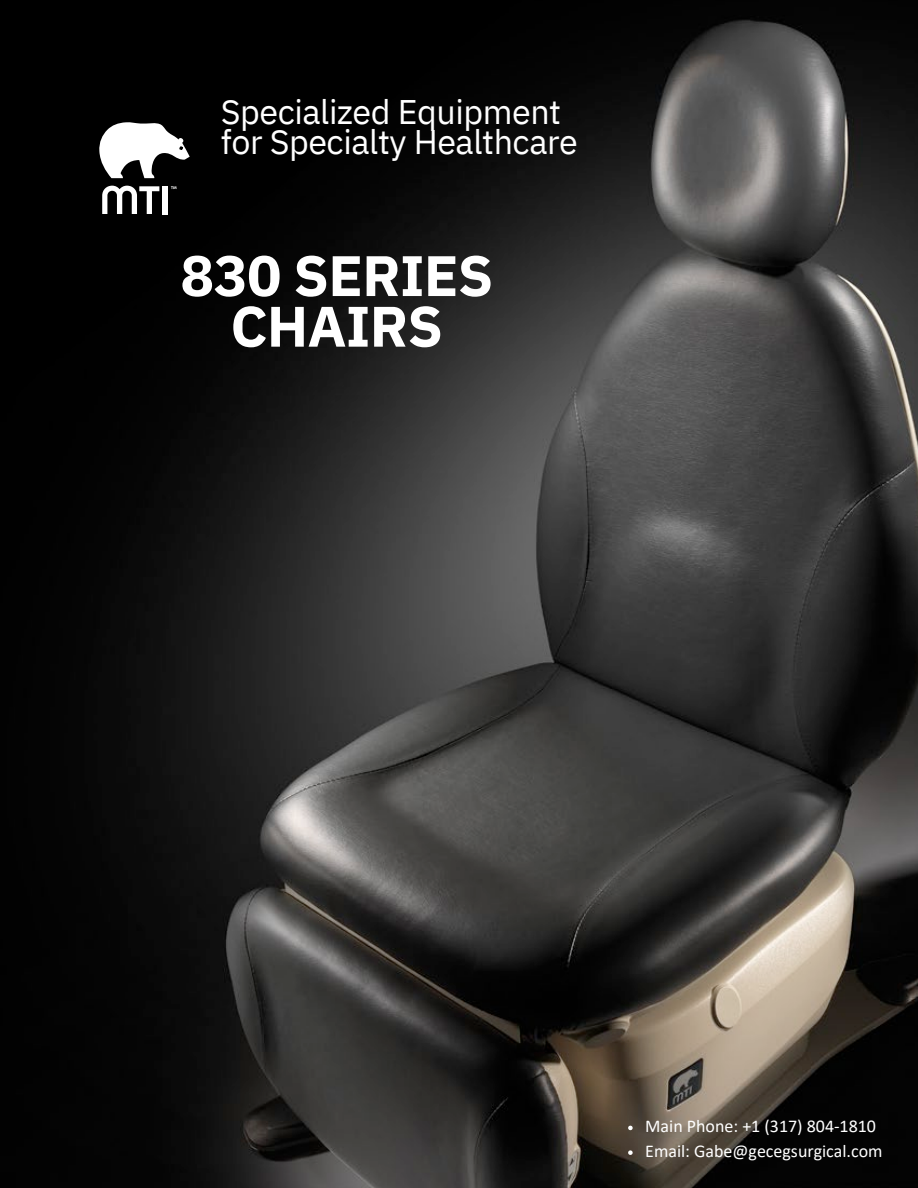
<style>
.page{position:relative;width:918px;height:1188px;background:#fff}
.page>*{position:absolute;margin:0;border:0;box-sizing:border-box;transform-origin:0 0}
.t1{font:700 57px/50.7px "IBM Plex Sans";letter-spacing:-.01em;color:#fff;text-align:center}
.t2{font:34.05px/30.3px "IBM Plex Sans";letter-spacing:-.015em;color:#fff}
.t3{font:18px "Calibri";color:#fff}
</style>
<div class="page">
<img style="left:0;top:0;width:918px;height:1188px">
<svg style="left:628px;top:1126px;width:5px;height:4px"></svg>
<svg style="left:628px;top:1150px;width:5px;height:5px"></svg>
<svg style="left:99px;top:122px;width:91px;height:56px"></svg>
<svg style="left:102px;top:186px;width:57px;height:28px"></svg>
<div style="left:163px;top:186px;width:5px;height:28px;background:#fff"></div>
<svg style="left:171px;top:186px;width:5px;height:3px"></svg>
<p class="t2" style="left:221px;top:96px;width:359px">Specialized Equipment for Specialty Healthcare</p>
<h2 class="t1" style="left:180px;top:249px;width:315px">830 SERIES<br>CHAIRS</h2>
<h1 class="t3" style="left:645px;top:1119px;width:232px">Main Phone: +1 (317) 804-1810</h1>
<p class="t3" style="left:645px;top:1144px;width:239px">Email: Gabe@gecegsurgical.com</p>
</div>
